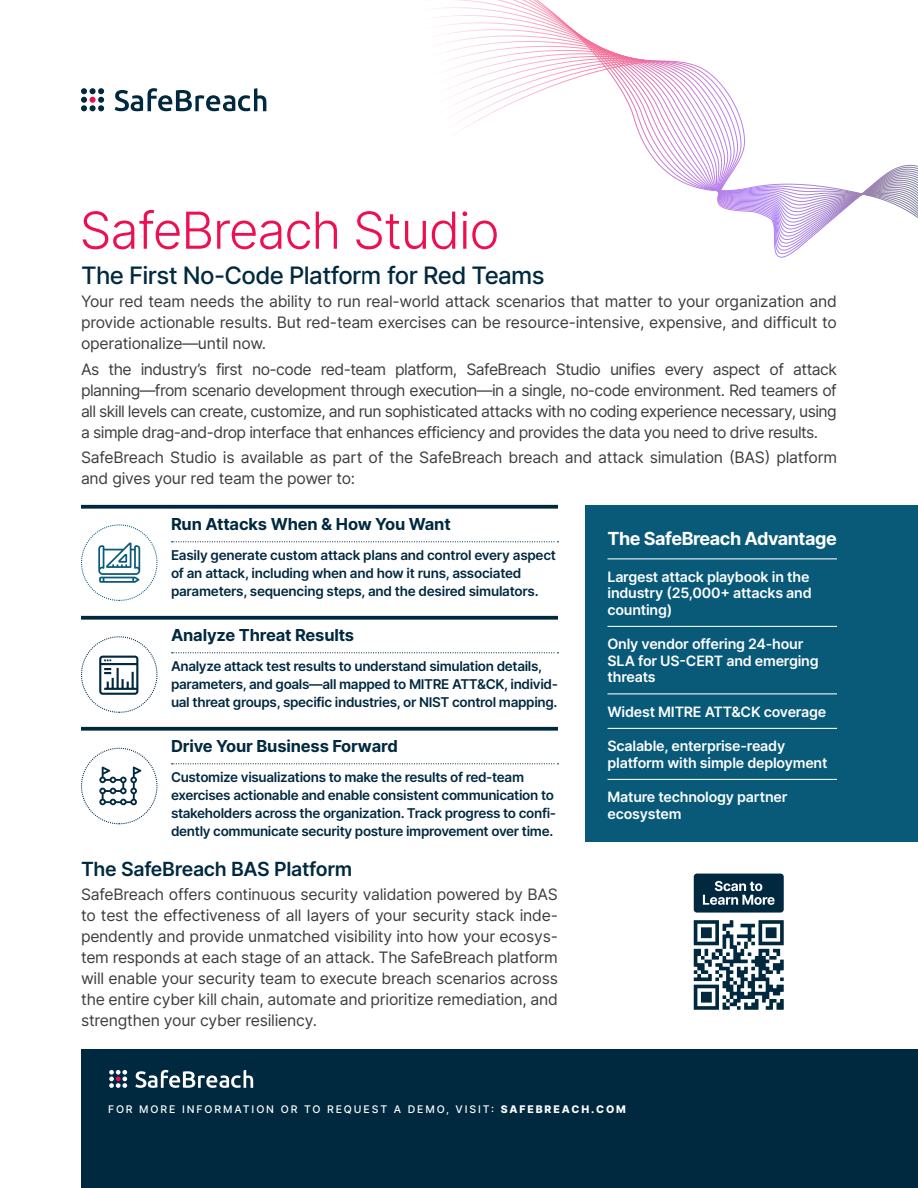
<style>
.page{position:relative;width:918px;height:1188px;background:#fff}
.page>*{position:absolute;margin:0;border:0;box-sizing:border-box;transform-origin:0 0}
.t1{font:300 51px "Inter";letter-spacing:-.025em;color:#ee0f51}
.t2{font:500 24px "Inter";letter-spacing:-.025em;color:#002940}
.t3{font:600 19.5px "Inter";letter-spacing:-.015em;color:#002940}
.t4{font:700 18px "Inter";letter-spacing:-.025em;color:#fff}
.t5{font:700 16.5px "Inter";letter-spacing:-.01em;color:#002940}
.t6{font:15.75px/21px "Inter";letter-spacing:-.015em;color:#3e3e3f;text-align:justify}
.t7{font:600 14.25px/16.5px "Inter";letter-spacing:-.015em;color:#fff}
.t8{font:600 13.5px/18px "Inter";letter-spacing:-.025em;color:#002940}
.Footer_URL{font:500 10.5px "Inter";letter-spacing:.18em;color:#fff}
.s1{font-weight:800}
</style>
<div class="page">
<div style="left:81px;top:1049px;width:837px;height:139px;background:#002940"></div>
<svg style="left:115px;top:88px;width:151px;height:23px"></svg>
<svg style="left:81px;top:88px;width:23px;height:23px"></svg>
<div style="left:585px;top:505px;width:333px;height:336px;background:#095a79"></div>
<hr style="left:608px;top:558px;width:229px;height:1px;background:#fff">
<hr style="left:608px;top:626px;width:229px;height:1px;background:#fff">
<hr style="left:608px;top:693px;width:229px;height:1px;background:#fff">
<hr style="left:608px;top:728px;width:229px;height:1px;background:#fff">
<hr style="left:608px;top:779px;width:229px;height:1px;background:#fff">
<svg style="left:135px;top:1070px;width:118px;height:18px"></svg>
<svg style="left:109px;top:1070px;width:18px;height:18px"></svg>
<svg style="left:81px;top:505px;width:477px;height:4px;background:#173c51"></svg>
<svg style="left:172px;top:541px;width:386px;height:1px"></svg>
<svg style="left:81px;top:616px;width:477px;height:4px;background:#173c51"></svg>
<svg style="left:172px;top:652px;width:386px;height:1px"></svg>
<svg style="left:81px;top:727px;width:477px;height:4px;background:#173c51"></svg>
<svg style="left:172px;top:763px;width:386px;height:1px"></svg>
<svg style="left:81px;top:524px;width:77px;height:77px"></svg>
<svg style="left:81px;top:636px;width:77px;height:77px"></svg>
<svg style="left:81px;top:748px;width:77px;height:76px"></svg>
<div style="left:694px;top:874px;width:90px;height:39px;background:#002940;border-radius:3px"></div>
<svg style="left:703px;top:881px;width:72px;height:24px"></svg>
<svg style="left:694px;top:920px;width:90px;height:90px"></svg>
<svg style="left:437px;top:20px;width:481px;height:238px"></svg>
<h1 class="t1" style="left:80px;top:193px;width:422px">SafeBreach Studio</h1>
<h2 class="t2" style="left:81px;top:258px;width:465px">The First No-Code Platform for Red Teams</h2>
<p class="t6" style="left:81px;top:291px;width:758px">Your red team needs the ability to run real-world attack scenarios that matter to your organization and provide actionable results. But red-team exercises can be resource-intensive, expensive, and difficult to operationalize—until now.</p>
<p class="t6" style="left:81px;top:358px;width:758px">As the industry’s first no-code red-team platform, SafeBreach Studio unifies every aspect of attack planning—from scenario development through execution—in a single, no-code environment. Red teamers of all skill levels can create, customize, and run sophisticated attacks with no coding experience necessary, using a simple drag-and-drop interface that enhances efficiency and provides the data you need to drive results.</p>
<p class="t6" style="left:81px;top:447px;width:758px">SafeBreach Studio is available as part of the SafeBreach breach and attack simulation (BAS) platform and gives your red team the power to:</p>
<p class="t5" style="left:171px;top:512px;width:281px">Run Attacks When &amp; How You Want</p>
<p class="t8" style="left:171px;top:546px;width:387px">Easily generate custom attack plans and control every aspect of an attack, including when and how it runs, associated parameters, sequencing steps, and the desired simulators.</p>
<p class="t5" style="left:171px;top:623px;width:185px">Analyze Threat Results</p>
<p class="t8" style="left:171px;top:657px;width:389px">Analyze attack test results to understand simulation details, parameters, and goals—all mapped to MITRE ATT&amp;CK, individ&shy;ual threat groups, specific industries, or NIST control mapping.</p>
<p class="t5" style="left:171px;top:734px;width:228px">Drive Your Business Forward</p>
<p class="t8" style="left:171px;top:768px;width:387px">Customize visualizations to make the results of red-team exercises actionable and enable consistent communication to stakeholders across the organization. Track progress to confi&shy;dently communicate security posture improvement over time.</p>
<p class="t3" style="left:81px;top:855px;width:273px">The SafeBreach BAS Platform</p>
<p class="t6" style="left:81px;top:883px;width:478px">SafeBreach offers continuous security validation powered by BAS to test the effectiveness of all layers of your security stack inde&shy;pendently and provide unmatched visibility into how your ecosys&shy;tem responds at each stage of an attack. The SafeBreach platform will enable your security team to execute breach scenarios across the entire cyber kill chain, automate and prioritize remediation, and strengthen your cyber resiliency.</p>
<p class="t4" style="left:608px;top:526px;width:231px">The SafeBreach Advantage</p>
<p class="t7" style="left:608px;top:568px;width:206px">Largest attack playbook in the industry (25,000+ attacks and counting)</p>
<p class="t7" style="left:608px;top:636px;width:213px">Only vendor offering 24-hour<br>SLA for US-CERT and emerging threats</p>
<p class="t7" style="left:608px;top:703px;width:220px">Widest MITRE ATT&amp;CK coverage</p>
<p class="t7" style="left:608px;top:738px;width:221px">Scalable, enterprise-ready platform with simple deployment</p>
<p class="t7" style="left:608px;top:789px;width:181px">Mature technology partner ecosystem</p>
<p class="Footer_URL" style="left:108px;top:1102px;width:519px">FOR MORE INFORMATION OR TO REQUEST A DEMO, VISIT: <span class="s1">SAFEBREACH.COM</span></p>
</div>
